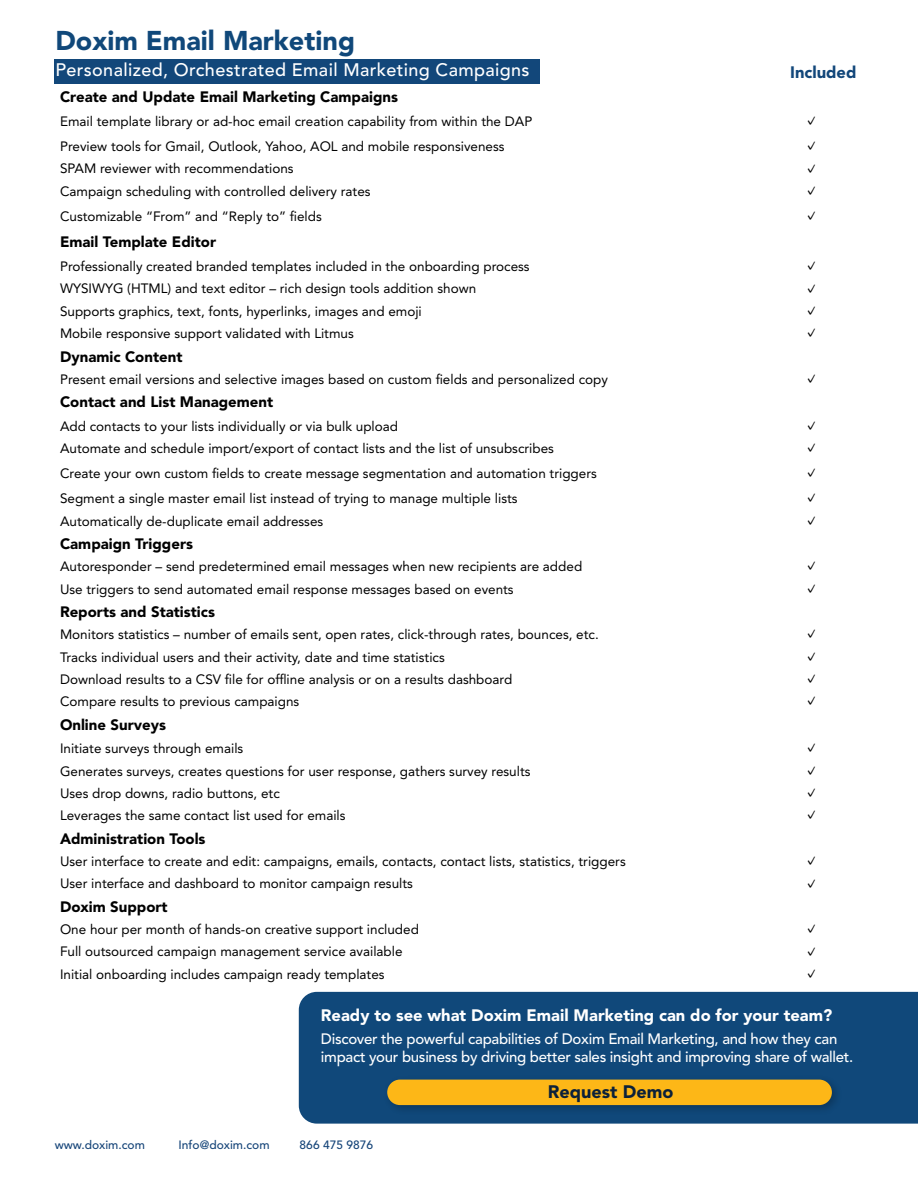
<style>
.page{position:relative;width:918px;height:1188px;background:#fff}
.page>*{position:absolute;margin:0;border:0;box-sizing:border-box;transform-origin:0 0}
.t1{font:900 27px "Avenir LT Std";color:#10487a}
.t2{font:500 18px "Avenir LT Std";letter-spacing:.02em;color:#fff}
.t3{font:900 18px "Avenir LT Std";color:#0c213a}
.t4{font:900 16.5px "Avenir LT Std";color:#fff}
.t5{font:900 16.5px "Avenir LT Std";color:#12477a}
.t6{font:900 15px "Avenir LT Std";color:#000}
.t7{font:500 15px/18px "Avenir LT Std";letter-spacing:-.02em;color:#fff}
.t8{font:13.5px "Avenir LT Std";color:#000}
.t9{font:13.5px "Hira Kaku Pro N W3";color:#000}
.t10{font:500 12px "Avenir LT Std";color:#164579}
</style>
<div class="page">
<div style="left:299px;top:992px;width:619px;height:132px;background:#10487a"></div>
<div style="left:54px;top:59px;width:486px;height:24px;background:#12477a"></div>
<div style="left:382px;top:1074px;width:461px;height:42px;background:#000;opacity:.25"></div>
<div style="left:387px;top:1080px;width:445px;height:25px;background:#fdb717;border-radius:13px"></div>
<h1 class="t1" style="left:56px;top:24px;width:301px">Doxim Email Marketing</h1>
<h2 class="t2" style="left:56px;top:59px;width:476px">Personalized, Orchestrated Email Marketing Campaigns</h2>
<p class="t5" style="left:790px;top:62px;width:68px">Included</p>
<p class="t6" style="left:60px;top:88px;width:340px">Create and Update Email Marketing Campaigns</p>
<p class="t8" style="left:60px;top:114px;width:474px">Email template library or ad-hoc email creation capability from within the DAP</p>
<p class="t9" style="left:804px;top:109px;width:15px">✓</p>
<p class="t8" style="left:60px;top:139px;width:446px">Preview tools for Gmail, Outlook, Yahoo, AOL and mobile responsiveness</p>
<p class="t9" style="left:804px;top:134px;width:15px">✓</p>
<p class="t8" style="left:60px;top:161px;width:235px">SPAM reviewer with recommendations</p>
<p class="t9" style="left:804px;top:157px;width:15px">✓</p>
<p class="t8" style="left:60px;top:183px;width:312px">Campaign scheduling with controlled delivery rates</p>
<p class="t9" style="left:804px;top:179px;width:15px">✓</p>
<p class="t8" style="left:60px;top:208px;width:263px">Customizable “From” and “Reply to” fields</p>
<p class="t9" style="left:804px;top:204px;width:15px">✓</p>
<p class="t6" style="left:60px;top:233px;width:158px">Email Template Editor</p>
<p class="t8" style="left:60px;top:259px;width:471px">Professionally created branded templates included in the onboarding process</p>
<p class="t9" style="left:804px;top:254px;width:15px">✓</p>
<p class="t8" style="left:60px;top:281px;width:418px">WYSIWYG (HTML) and text editor – rich design tools addition shown</p>
<p class="t9" style="left:804px;top:276px;width:15px">✓</p>
<p class="t8" style="left:60px;top:303px;width:363px">Supports graphics, text, fonts, hyperlinks, images and emoji</p>
<p class="t9" style="left:804px;top:299px;width:15px">✓</p>
<p class="t8" style="left:60px;top:326px;width:295px">Mobile responsive support validated with Litmus</p>
<p class="t9" style="left:804px;top:321px;width:15px">✓</p>
<p class="t6" style="left:60px;top:347px;width:124px">Dynamic Content</p>
<p class="t8" style="left:60px;top:371px;width:550px">Present email versions and selective images based on custom fields and personalized copy</p>
<p class="t9" style="left:804px;top:367px;width:15px">✓</p>
<p class="t6" style="left:60px;top:393px;width:215px">Contact and List Management</p>
<p class="t8" style="left:60px;top:418px;width:340px">Add contacts to your lists individually or via bulk upload</p>
<p class="t9" style="left:804px;top:414px;width:15px">✓</p>
<p class="t8" style="left:60px;top:441px;width:496px">Automate and schedule import/export of contact lists and the list of unsubscribes</p>
<p class="t9" style="left:804px;top:436px;width:15px">✓</p>
<p class="t8" style="left:60px;top:466px;width:538px">Create your own custom fields to create message segmentation and automation triggers</p>
<p class="t9" style="left:804px;top:461px;width:15px">✓</p>
<p class="t8" style="left:60px;top:491px;width:459px">Segment a single master email list instead of trying to manage multiple lists</p>
<p class="t9" style="left:804px;top:486px;width:15px">✓</p>
<p class="t8" style="left:60px;top:513px;width:265px">Automatically de-duplicate email addresses</p>
<p class="t9" style="left:804px;top:509px;width:15px">✓</p>
<p class="t6" style="left:60px;top:535px;width:135px">Campaign Triggers</p>
<p class="t8" style="left:60px;top:559px;width:524px">Autoresponder – send predetermined email messages when new recipients are added</p>
<p class="t9" style="left:804px;top:554px;width:15px">✓</p>
<p class="t8" style="left:60px;top:581px;width:455px">Use triggers to send automated email response messages based on events</p>
<p class="t9" style="left:804px;top:577px;width:15px">✓</p>
<p class="t6" style="left:60px;top:603px;width:156px">Reports and Statistics</p>
<p class="t8" style="left:60px;top:627px;width:540px">Monitors statistics – number of emails sent, open rates, click-through rates, bounces, etc.</p>
<p class="t9" style="left:804px;top:622px;width:15px">✓</p>
<p class="t8" style="left:60px;top:649px;width:386px">Tracks individual users and their activity, date and time statistics</p>
<p class="t9" style="left:804px;top:645px;width:15px">✓</p>
<p class="t8" style="left:60px;top:671px;width:454px">Download results to a CSV file for offline analysis or on a results dashboard</p>
<p class="t9" style="left:804px;top:667px;width:15px">✓</p>
<p class="t8" style="left:60px;top:694px;width:241px">Compare results to previous campaigns</p>
<p class="t9" style="left:804px;top:689px;width:15px">✓</p>
<p class="t6" style="left:60px;top:716px;width:108px">Online Surveys</p>
<p class="t8" style="left:60px;top:741px;width:185px">Initiate surveys through emails</p>
<p class="t9" style="left:804px;top:736px;width:15px">✓</p>
<p class="t8" style="left:60px;top:763px;width:472px">Generates surveys, creates questions for user response, gathers survey results</p>
<p class="t9" style="left:804px;top:759px;width:15px">✓</p>
<p class="t8" style="left:60px;top:785px;width:221px">Uses drop downs, radio buttons, etc</p>
<p class="t9" style="left:804px;top:781px;width:15px">✓</p>
<p class="t8" style="left:60px;top:808px;width:287px">Leverages the same contact list used for emails</p>
<p class="t9" style="left:804px;top:803px;width:15px">✓</p>
<p class="t6" style="left:60px;top:830px;width:147px">Administration Tools</p>
<p class="t8" style="left:60px;top:854px;width:567px">User interface to create and edit: campaigns, emails, contacts, contact lists, statistics, triggers</p>
<p class="t9" style="left:804px;top:849px;width:15px">✓</p>
<p class="t8" style="left:60px;top:876px;width:354px">User interface and dashboard to monitor campaign results</p>
<p class="t9" style="left:804px;top:871px;width:15px">✓</p>
<p class="t6" style="left:60px;top:898px;width:109px">Doxim Support</p>
<p class="t8" style="left:60px;top:922px;width:360px">One hour per month of hands-on creative support included</p>
<p class="t9" style="left:804px;top:917px;width:15px">✓</p>
<p class="t8" style="left:60px;top:944px;width:344px">Full outsourced campaign management service available</p>
<p class="t9" style="left:804px;top:939px;width:15px">✓</p>
<p class="t8" style="left:60px;top:966px;width:326px">Initial onboarding includes campaign ready templates</p>
<p class="t9" style="left:804px;top:962px;width:15px">✓</p>
<p class="t4" style="left:321px;top:1005px;width:513px">Ready to see what Doxim Email Marketing can do for your team?</p>
<p class="t7" style="left:321px;top:1031px;width:534px">Discover the powerful capabilities of Doxim Email Marketing, and how they can impact your business by driving better sales insight and improving share of wallet.</p>
<h2 class="t3" style="left:548px;top:1081px;width:127px">Request Demo</h2>
<p class="t10" style="left:55px;top:1138px;width:92px">www.doxim.com</p>
<p class="t10" style="left:179px;top:1138px;width:92px">Info@doxim.com</p>
<p class="t10" style="left:300px;top:1138px;width:75px">866 475 9876</p>
</div>
